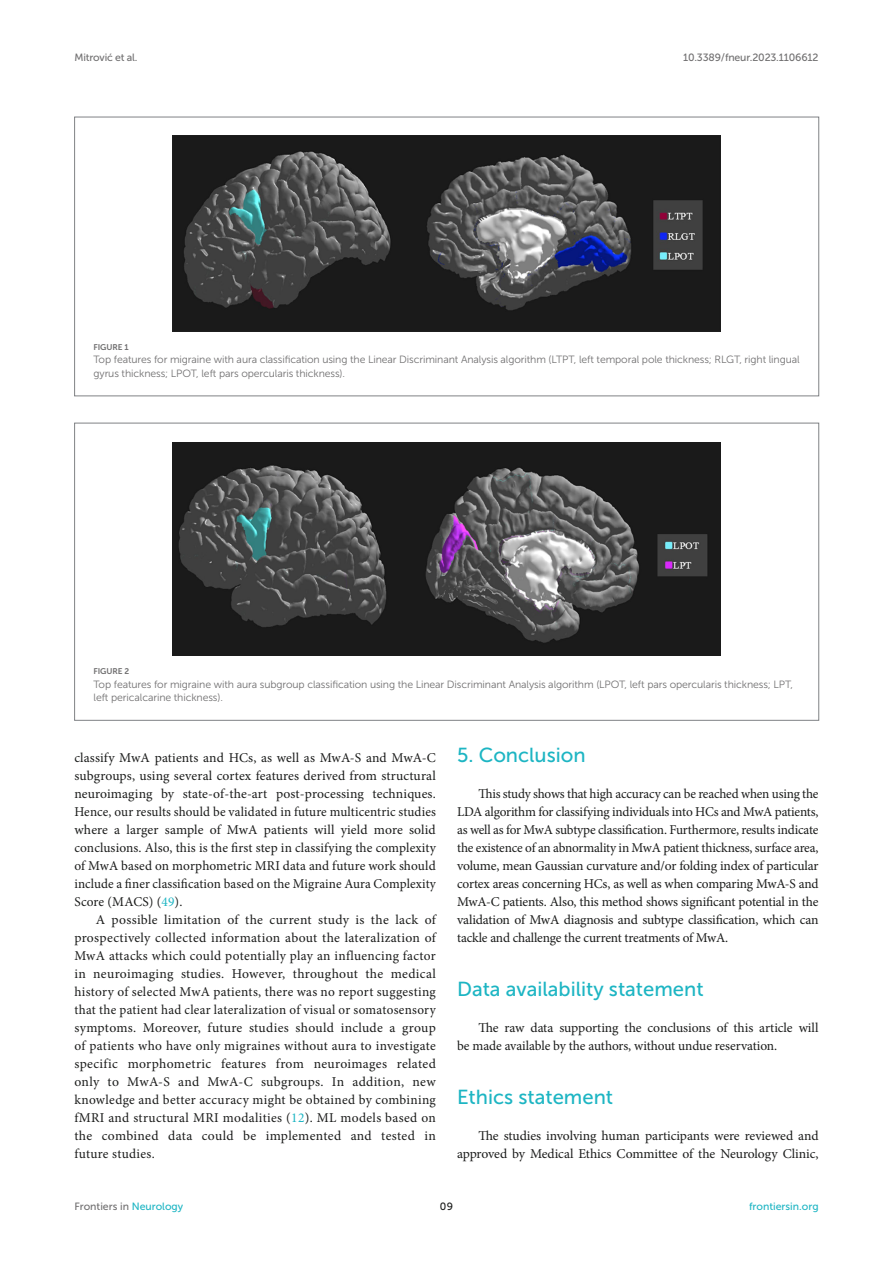
<style>
.page{position:relative;width:893px;height:1263px;background:#fff}
.page>*{position:absolute;margin:0;border:0;box-sizing:border-box;transform-origin:0 0}
.HEAD_1{font:20.25px "Museo Sans 500";color:#1db5c3}
.TEXT{font:13.5px/18px "Minion Pro";letter-spacing:.015em;color:#1b1c1b;text-align:justify}
.TEXT_FLUSH{font:13.5px/18px "Minion Pro";letter-spacing:-.01em;color:#1b1c1b;text-align:justify}
.FIG_LEG{font:10.5px/13.5px "Museo Sans 300";letter-spacing:-.01em;color:#706f70}
.t1{font:10.5px "Museo Sans 500";letter-spacing:-.015em;color:#706f70}
.t2{font:10.5px "Museo Sans 500";color:#1db5c3}
.t3{font:10.5px "Museo Sans 500";color:#1b1c1b}
.FIG_HD{font:8.25px "Museo Sans 700";letter-spacing:-.01em;color:#706f70}
.s1{color:#1db5c3}
</style>
<div class="page">
<img style="left:172px;top:136px;width:549px;height:195px">
<img style="left:172px;top:442px;width:549px;height:214px">
<p class="t1" style="left:74px;top:51px;width:65px">Mitrović et al.</p>
<p class="t1" style="left:683px;top:51px;width:137px">10.3389/fneur.2023.1106612</p>
<p class="FIG_HD" style="left:94px;top:342px;width:37px">FIGURE 1</p>
<p class="FIG_LEG" style="left:94px;top:353px;width:708px">Top features for migraine with aura classification using the Linear Discriminant Analysis algorithm (LTPT, left temporal pole thickness; RLGT, right lingual gyrus thickness; LPOT, left pars opercularis thickness).</p>
<p class="FIG_HD" style="left:94px;top:667px;width:37px">FIGURE 2</p>
<p class="FIG_LEG" style="left:94px;top:678px;width:701px">Top features for migraine with aura subgroup classification using the Linear Discriminant Analysis algorithm (LPOT, left pars opercularis thickness; LPT, left pericalcarine thickness).</p>
<p class="TEXT" style="left:74px;top:749px;width:363px">classify MwA patients and HCs, as well as MwA-S and MwA-C subgroups, using several cortex features derived from structural neuroimaging by state-of-the-art post-processing techniques.<br>Hence, our results should be validated in future multicentric studies where a larger sample of MwA patients will yield more solid conclusions. Also, this is the first step in classifying the complexity of MwA based on morphometric MRI data and future work should include a finer classification based on the Migraine Aura Complexity Score (MACS) (<span class="s1">49</span>).</p>
<p class="TEXT" style="left:74px;top:911px;width:363px;text-indent:21px">A possible limitation of the current study is the lack of prospectively collected information about the lateralization of MwA attacks which could potentially play an influencing factor in neuroimaging studies. However, throughout the medical history of selected MwA patients, there was no report suggesting that the patient had clear lateralization of visual or somatosensory symptoms. Moreover, future studies should include a group of patients who have only migraines without aura to investigate specific morphometric features from neuroimages related only to MwA-S and MwA-C subgroups. In addition, new knowledge and better accuracy might be obtained by combining fMRI and structural MRI modalities (<span class="s1">12</span>). ML models based on the combined data could be implemented and tested in future studies.</p>
<p class="HEAD_1" style="left:457px;top:744px;width:130px">5. Conclusion</p>
<p class="TEXT_FLUSH" style="left:457px;top:785px;width:363px;text-indent:21px">This study shows that high accuracy can be reached when using the LDA algorithm for classifying individuals into HCs and MwA patients, as well as for MwA subtype classification. Furthermore, results indicate the existence of an abnormality in MwA patient thickness, surface area, volume, mean Gaussian curvature and/or folding index of particular cortex areas concerning HCs, as well as when comparing MwA-S and MwA-C patients. Also, this method shows significant potential in the validation of MwA diagnosis and subtype classification, which can tackle and challenge the current treatments of MwA.</p>
<p class="HEAD_1" style="left:457px;top:978px;width:248px">Data availability statement</p>
<p class="TEXT_FLUSH" style="left:457px;top:1019px;width:363px;text-indent:21px">The raw data supporting the conclusions of this article will be made available by the authors, without undue reservation.</p>
<p class="HEAD_1" style="left:457px;top:1086px;width:158px">Ethics statement</p>
<p class="TEXT_FLUSH" style="left:457px;top:1127px;width:363px;text-align:right">The studies involving human participants were reviewed and approved by Medical Ethics Committee of the Neurology Clinic,</p>
<p class="t1" style="left:74px;top:1200px;width:110px">Frontiers in <span class="s1">Neurology</span></p>
<p class="t3" style="left:440px;top:1200px;width:15px">09</p>
<p class="t2" style="left:749px;top:1200px;width:71px">frontiersin.org</p>
</div>
